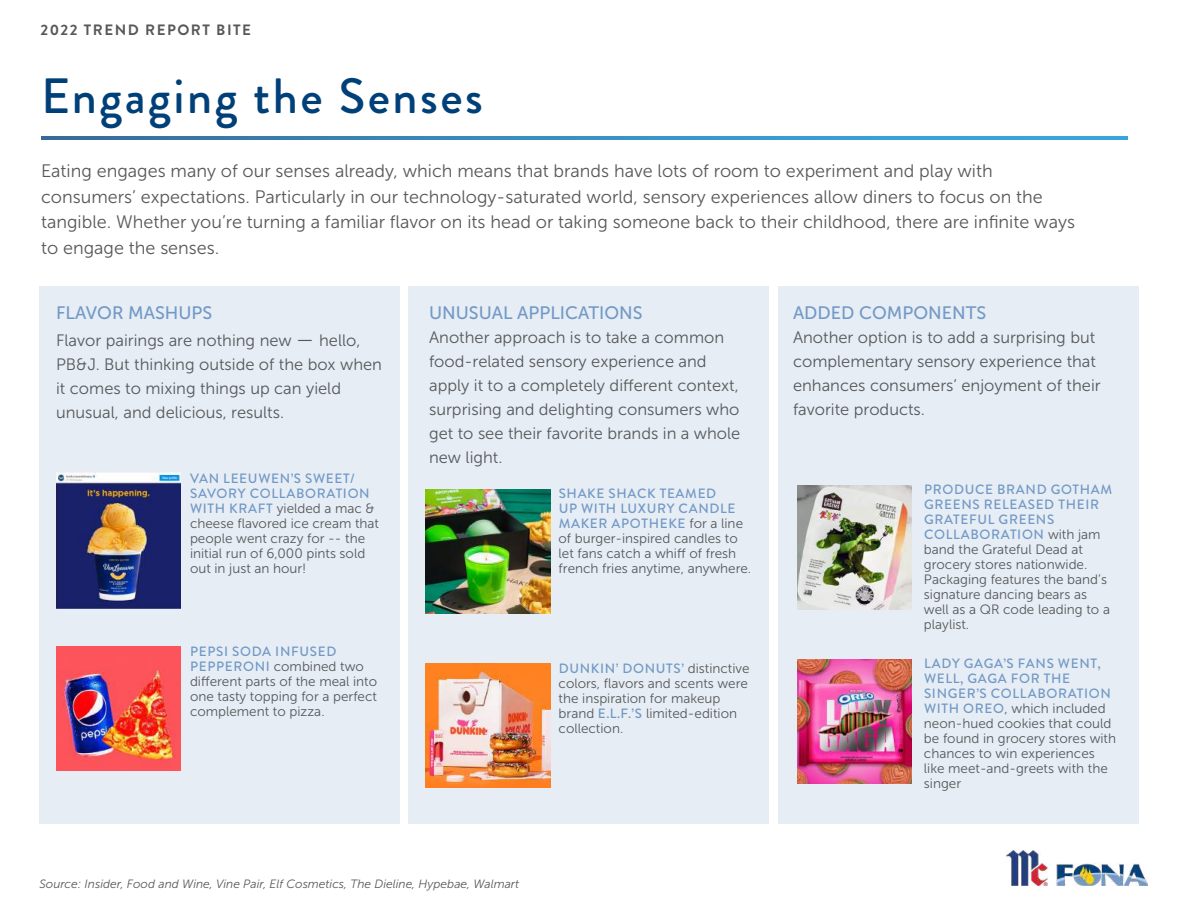
<style>
.page{position:relative;width:1188px;height:918px;background:#fff}
.page>*{position:absolute;margin:0;border:0;box-sizing:border-box;transform-origin:0 0}
.t1{font:500 49.5px "Brandon Grotesque";letter-spacing:.05em;color:#004079}
.t2{font:18px/25.5px "Museo Sans 300";color:#57585a}
.t3{font:18px "Museo Sans 500";color:#7299c6}
.t4{font:16.5px/24px "Museo Sans 300";color:#57585a}
.t5{font:700 15px "Brandon Grotesque";letter-spacing:.1em;color:#57585a}
.t6{font:13.5px/15px "Museo Sans 300";color:#57585a}
.t7{font:500 13.5px/15px "Brandon Grotesque";letter-spacing:.05em;color:#7299c6}
.t8{font:italic 12px "Museo Sans 300";color:#57585a}
.s1{font-size:19.5px}
.s2{font-family:"Brandon Grotesque";font-weight:500;color:#7299c6}
.s3{font-family:"Museo Sans 300";font-weight:400;color:#57585a}
</style>
<div class="page">
<div style="left:39px;top:286px;width:361px;height:538px;background:#e6edf4"></div>
<div style="left:409px;top:286px;width:360px;height:538px;background:#e6edf4"></div>
<div style="left:778px;top:286px;width:360px;height:538px;background:#e6edf4"></div>
<img style="left:1007px;top:850px;width:141px;height:36px">
<svg style="left:41px;top:137px;width:1087px;height:3px;background:#398ec0"></svg>
<img style="left:426px;top:490px;width:124px;height:124px">
<img style="left:426px;top:664px;width:124px;height:124px">
<img style="left:797px;top:485px;width:115px;height:124px">
<img style="left:797px;top:659px;width:115px;height:124px">
<img style="left:56px;top:473px;width:125px;height:135px">
<img style="left:56px;top:647px;width:125px;height:124px">
<p class="t5" style="left:40px;top:20px;width:212px">2022 TREND REPORT BITE</p>
<h1 class="t1" style="left:41px;top:62px;width:443px">Engaging the Senses</h1>
<p class="t2" style="left:41px;top:158px;width:1035px">Eating engages many of our senses already, which means that brands have lots of room to experiment and play with consumers’ expectations. Particularly in our technology-saturated world, sensory experiences allow diners to focus on the tangible. Whether you’re turning a familiar flavor on its head or taking someone back to their childhood, there are infinite ways to engage the senses.</p>
<h2 class="t3" style="left:56px;top:303px;width:158px">FLAVOR MASHUPS</h2>
<p class="t4" style="left:56px;top:329px;width:328px">Flavor pairings are nothing new <span class="s1">—</span> hello, PB&amp;J. But thinking outside of the box when it comes to mixing things up can yield unusual, and delicious, results.</p>
<p class="t7" style="left:190px;top:471px;width:181px">VAN LEEUWEN’S SWEET/<br>SAVORY COLLABORATION</p>
<p class="t6" style="left:190px;top:501px;width:191px"><span class="s2">WITH KRAFT</span> yielded a mac &amp; cheese flavored ice cream that people went crazy for -- the initial run of 6,000 pints sold out in just an hour!</p>
<p class="t7" style="left:190px;top:644px;width:148px">PEPSI SODA INFUSED</p>
<p class="t6" style="left:190px;top:659px;width:189px"><span class="s2">PEPPERONI</span> combined two different parts of the meal into one tasty topping for a perfect complement to pizza.</p>
<h2 class="t3" style="left:429px;top:303px;width:215px">UNUSUAL APPLICATIONS</h2>
<p class="t4" style="left:429px;top:326px;width:313px">Another approach is to take a common food-related sensory experience and apply it to a completely different context, surprising and delighting consumers who get to see their favorite brands in a whole new light.</p>
<p class="t7" style="left:559px;top:487px;width:186px">SHAKE SHACK TEAMED<br>UP WITH LUXURY CANDLE<br>MAKER APOTHEKE <span class="s3">for a line</span></p>
<p class="t6" style="left:559px;top:531px;width:194px">of burger-inspired candles to let fans catch a whiff of fresh french fries anytime, anywhere.</p>
<p class="t7" style="left:559px;top:661px;width:192px">DUNKIN’ DONUTS’ <span class="s3">distinctive</span></p>
<p class="t6" style="left:559px;top:676px;width:191px">colors, flavors and scents were the inspiration for makeup brand <span class="s2">E.L.F.’S</span> limited-edition collection.</p>
<p class="t8" style="left:39px;top:878px;width:481px">Source: Insider, Food and Wine, Vine Pair, Elf Cosmetics, The Dieline, Hypebae, Walmart</p>
<h2 class="t3" style="left:793px;top:303px;width:195px">ADDED COMPONENTS</h2>
<p class="t4" style="left:793px;top:326px;width:309px">Another option is to add a surprising but complementary sensory experience that enhances consumers’ enjoyment of their favorite products.</p>
<p class="t7" style="left:924px;top:482px;width:190px">PRODUCE BRAND GOTHAM<br>GREENS RELEASED THEIR<br>GRATEFUL GREENS<br>COLLABORATION <span class="s3">with jam</span></p>
<p class="t6" style="left:924px;top:542px;width:188px">band the Grateful Dead at grocery stores nationwide.<br>Packaging features the band’s signature dancing bears as well as a QR code leading to a playlist.</p>
<p class="t7" style="left:924px;top:656px;width:188px">LADY GAGA’S FANS WENT,<br>WELL, GAGA FOR THE<br>SINGER’S COLLABORATION</p>
<p class="t6" style="left:924px;top:701px;width:194px"><span class="s2">WITH OREO</span>, which included neon-hued cookies that could be found in grocery stores with chances to win experiences like meet-and-greets with the singer</p>
</div>
